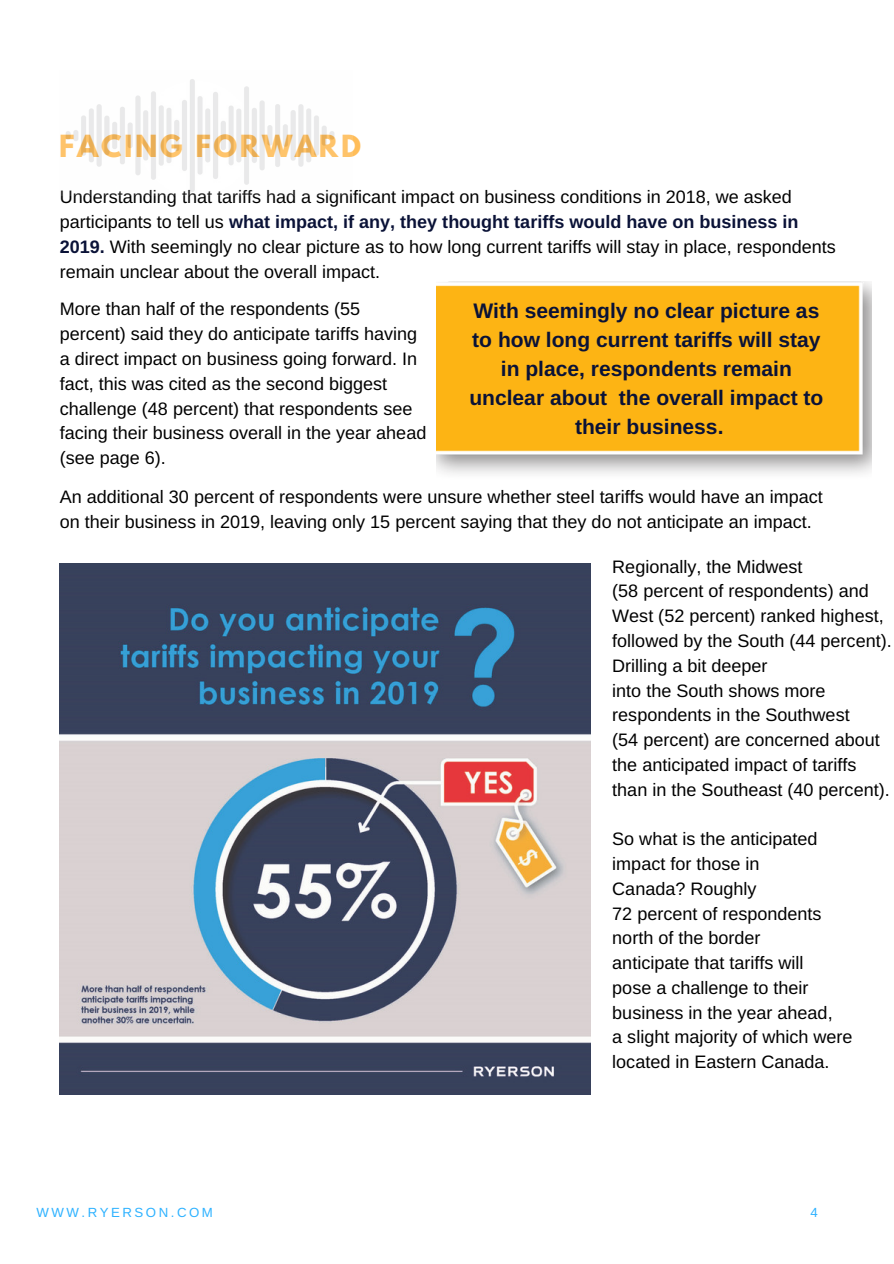
<style>
.page{position:relative;width:894px;height:1264px;background:#fff}
.page>*{position:absolute;margin:0;border:0;box-sizing:border-box;transform-origin:0 0}
.t1{font:700 27px "League Spartan";letter-spacing:.1em;color:#ffbd59}
.t2{font:700 21px/29px "Arimo";color:#0a1237;text-align:center}
.t3{font:18px/24.8px "Arimo";color:#000}
.t4{font:13.2px "Arimo";letter-spacing:.19em;color:#2eb2ff}
.s1{font-weight:700;color:#0a1237}
</style>
<div class="page">
<img style="left:60px;top:564px;width:530px;height:530px">
<img style="left:437px;top:281px;width:434px;height:193px">
<img style="left:66px;top:79px;width:269px;height:113px">
<h1 class="t1" style="left:59px;top:133px;width:303px">FACING FORWARD</h1>
<p class="t3" style="left:60px;top:184px;width:777px">Understanding that tariffs had a significant impact on business conditions in 2018, we asked participants to tell us <span class="s1">what impact, if any, they thought tariffs would have on business in 2019.</span> With seemingly no clear picture as to how long current tariffs will stay in place, respondents remain unclear about the overall impact.</p>
<p class="t3" style="left:60px;top:297px;width:368px">More than half of the respondents (55 percent) said they do anticipate tariffs having a direct impact on business going forward. In fact, this was cited as the second biggest challenge (48 percent) that respondents see facing their business overall in the year ahead (see page 6).</p>
<p class="t3" style="left:60px;top:484px;width:764px">An additional 30 percent of respondents were unsure whether steel tariffs would have an impact on their business in 2019, leaving only 15 percent saying that they do not anticipate an impact.</p>
<p class="t2" style="left:469px;top:296px;width:355px">With seemingly no clear picture as to how long current tariffs will stay in place, respondents remain unclear about the overall impact to their business.</p>
<p class="t3" style="left:612px;top:554px;width:281px">Regionally, the Midwest<br>(58 percent of respondents) and<br>West (52 percent) ranked highest, followed by the South (44 percent).<br>Drilling a bit deeper<br>into the South shows more respondents in the Southwest<br>(54 percent) are concerned about the anticipated impact of tariffs than in the Southeast (40 percent).</p>
<p class="t3" style="left:612px;top:826px;width:242px">So what is the anticipated impact for those in<br>Canada? Roughly<br>72 percent of respondents north of the border<br>anticipate that tariffs will<br>pose a challenge to their business in the year ahead,<br>a slight majority of which were located in Eastern Canada.</p>
<p class="t4" style="left:36px;top:1204px;width:178px">WWW.RYERSON.COM</p>
<p class="t4" style="left:810px;top:1204px;width:9px">4</p>
</div>
